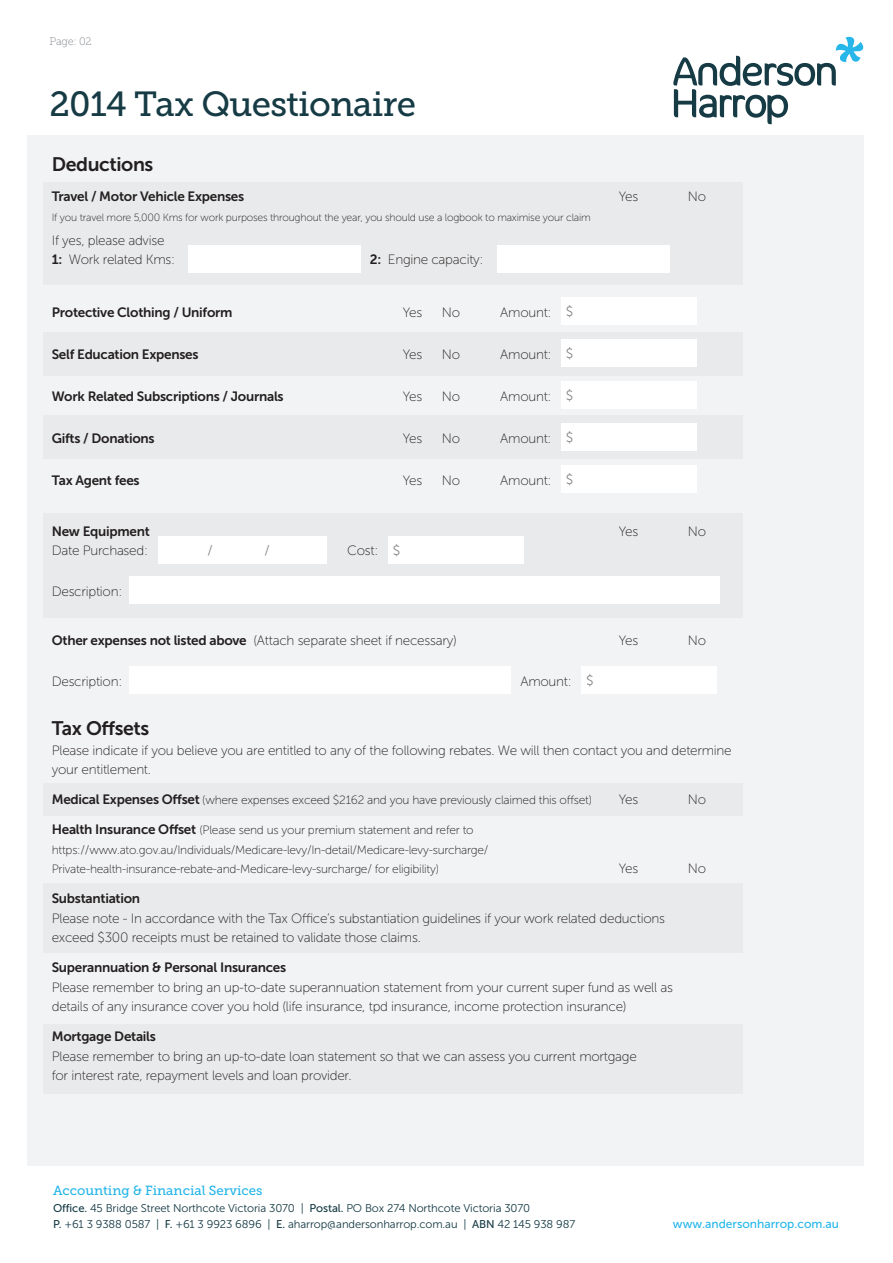
<style>
.page{position:relative;width:893px;height:1263px;background:#fff}
.page>*{position:absolute;margin:0;border:0;box-sizing:border-box;transform-origin:0 0}
.t1{font:34.8px "Museo Slab 500";letter-spacing:-.02em;color:#163b45}
.t2{font:19.5px "Museo Sans 700";letter-spacing:-.02em;color:#231f20}
.t3{font:13.5px/19.5px "Museo Sans 100";letter-spacing:-.02em;color:#231f20}
.t4{font:13.5px "Museo Sans 700";letter-spacing:-.02em;color:#231f20}
.t5{font:13.5px "Museo Sans 300";color:#808285}
.t6{font:13.2px "Museo Slab 500";color:#26b6ea}
.t7{font:12px/19.5px "Museo Sans 100";letter-spacing:-.02em;color:#231f20}
.t8{font:12px "Museo Sans 500";color:#26b6ea}
.t9{font:11.25px/16.5px "Museo Sans 300";letter-spacing:-.01em;color:#163b45}
.t10{font:10.8px "Museo Slab 100";letter-spacing:-.02em;color:#7c8087}
.t11{font:10.5px "Museo Sans 100";letter-spacing:-.02em;color:#231f20}
.s1{font-family:"Museo Sans 700"}
.s2{font-family:"Museo Sans 300";color:#808285}
.s3{font-family:"Museo Sans 700";font-size:13.5px}
.s4{font-family:"Museo Sans 500"}
</style>
<div class="page">
<div style="left:27px;top:135px;width:836px;height:1030px;background:#f2f3f4"></div>
<div style="left:43px;top:513px;width:700px;height:104px;background:#e9eaeb"></div>
<div style="left:43px;top:183px;width:700px;height:102px;background:#e9eaeb"></div>
<div style="left:43px;top:883px;width:700px;height:69px;background:#e9eaeb"></div>
<div style="left:43px;top:1024px;width:700px;height:69px;background:#e9eaeb"></div>
<div style="left:43px;top:783px;width:700px;height:33px;background:#e9eaeb"></div>
<div style="left:43px;top:332px;width:700px;height:43px;background:#e9eaeb"></div>
<div style="left:43px;top:416px;width:700px;height:43px;background:#e9eaeb"></div>
<div style="left:188px;top:245px;width:173px;height:28px;background:#fff"></div>
<div style="left:497px;top:245px;width:173px;height:28px;background:#fff"></div>
<div style="left:562px;top:297px;width:135px;height:28px;background:#fff"></div>
<div style="left:562px;top:339px;width:135px;height:28px;background:#fff"></div>
<div style="left:562px;top:381px;width:135px;height:28px;background:#fff"></div>
<div style="left:562px;top:423px;width:135px;height:28px;background:#fff"></div>
<div style="left:562px;top:465px;width:135px;height:28px;background:#fff"></div>
<div style="left:158px;top:536px;width:169px;height:28px;background:#fff"></div>
<div style="left:389px;top:536px;width:135px;height:28px;background:#fff"></div>
<div style="left:129px;top:576px;width:590px;height:28px;background:#fff"></div>
<div style="left:129px;top:666px;width:381px;height:28px;background:#fff"></div>
<div style="left:582px;top:666px;width:135px;height:28px;background:#fff"></div>
<svg style="left:673px;top:37px;width:190px;height:87px"></svg>
<p class="t10" style="left:50px;top:35px;width:44px">Page: 02</p>
<h1 class="t1" style="left:50px;top:84px;width:368px">2014 Tax Questionaire</h1>
<h2 class="t2" style="left:52px;top:154px;width:103px">Deductions</h2>
<p class="t4" style="left:52px;top:189px;width:194px">Travel / Motor Vehicle Expenses</p>
<p class="t3" style="left:619px;top:187px;width:21px">Yes</p>
<p class="t3" style="left:688px;top:187px;width:20px">No</p>
<p class="t11" style="left:52px;top:212px;width:540px">If you travel more 5,000 Kms for work purposes throughout the year, you should use a logbook to maximise your claim</p>
<p class="t3" style="left:52px;top:231px;width:125px">If yes, please advise<br><span class="s1">1:</span> Work related Kms:</p>
<p class="t3" style="left:370px;top:250px;width:115px"><span class="s1">2:</span> Engine capacity:</p>
<p class="t4" style="left:52px;top:305px;width:182px">Protective Clothing / Uniform</p>
<p class="t3" style="left:403px;top:303px;width:21px">Yes</p>
<p class="t3" style="left:442px;top:303px;width:20px">No</p>
<p class="t3" style="left:500px;top:303px;width:75px">Amount: <span class="s2">$</span></p>
<p class="t4" style="left:52px;top:347px;width:148px">Self Education Expenses</p>
<p class="t3" style="left:403px;top:345px;width:21px">Yes</p>
<p class="t3" style="left:442px;top:345px;width:20px">No</p>
<p class="t3" style="left:500px;top:345px;width:75px">Amount: <span class="s2">$</span></p>
<p class="t4" style="left:52px;top:389px;width:233px">Work Related Subscriptions / Journals</p>
<p class="t3" style="left:403px;top:387px;width:21px">Yes</p>
<p class="t3" style="left:442px;top:387px;width:20px">No</p>
<p class="t3" style="left:500px;top:387px;width:75px">Amount: <span class="s2">$</span></p>
<p class="t4" style="left:52px;top:431px;width:104px">Gifts / Donations</p>
<p class="t3" style="left:403px;top:429px;width:21px">Yes</p>
<p class="t3" style="left:442px;top:429px;width:20px">No</p>
<p class="t3" style="left:500px;top:429px;width:75px">Amount: <span class="s2">$</span></p>
<p class="t4" style="left:52px;top:473px;width:89px">Tax Agent fees</p>
<p class="t3" style="left:403px;top:471px;width:21px">Yes</p>
<p class="t3" style="left:442px;top:471px;width:20px">No</p>
<p class="t3" style="left:500px;top:471px;width:75px">Amount: <span class="s2">$</span></p>
<p class="t4" style="left:52px;top:523px;width:100px">New Equipment</p>
<p class="t3" style="left:619px;top:521px;width:21px">Yes</p>
<p class="t3" style="left:688px;top:521px;width:20px">No</p>
<p class="t3" style="left:52px;top:541px;width:98px">Date Purchased:</p>
<p class="t5" style="left:208px;top:543px;width:7px">/</p>
<p class="t5" style="left:265px;top:543px;width:7px">/</p>
<p class="t3" style="left:347px;top:541px;width:55px">Cost: <span class="s2">$</span></p>
<p class="t3" style="left:52px;top:581px;width:72px">Description:</p>
<p class="t3" style="left:52px;top:631px;width:406px"><span class="s1">Other expenses not listed above</span> (Attach separate sheet if necessary)</p>
<p class="t3" style="left:619px;top:631px;width:21px">Yes</p>
<p class="t3" style="left:688px;top:631px;width:20px">No</p>
<p class="t3" style="left:52px;top:671px;width:72px">Description:</p>
<p class="t3" style="left:520px;top:671px;width:75px">Amount: <span class="s2">$</span></p>
<h2 class="t2" style="left:52px;top:718px;width:99px">Tax Offsets</h2>
<p class="t3" style="left:52px;top:740px;width:681px">Please indicate if you believe you are entitled to any of the following rebates. We will then contact you and determine your entitlement.</p>
<p class="t7" style="left:52px;top:790px;width:542px"><span class="s3">Medical Expenses Offset</span> (where expenses exceed $2162 and you have previously claimed this offset)</p>
<p class="t3" style="left:619px;top:790px;width:21px">Yes</p>
<p class="t3" style="left:688px;top:790px;width:20px">No</p>
<p class="t7" style="left:52px;top:820px;width:438px"><span class="s3">Health Insurance Offset</span> (Please send us your premium statement and refer to https://www.ato.gov.au/Individuals/Medicare-levy/In-detail/Medicare-levy-surcharge/<br>Private-health-insurance-rebate-and-Medicare-levy-surcharge/ for eligibility)</p>
<p class="t3" style="left:619px;top:859px;width:21px">Yes</p>
<p class="t3" style="left:688px;top:859px;width:20px">No</p>
<p class="t4" style="left:52px;top:891px;width:90px">Substantiation</p>
<p class="t3" style="left:52px;top:908px;width:615px">Please note - In accordance with the Tax Office’s substantiation guidelines if your work related deductions exceed $300 receipts must be retained to validate those claims.</p>
<p class="t4" style="left:52px;top:960px;width:236px">Superannuation &amp; Personal Insurances</p>
<p class="t3" style="left:52px;top:977px;width:623px">Please remember to bring an up-to-date superannuation statement from your current super fund as well as details of any insurance cover you hold (life insurance, tpd insurance, income protection insurance)</p>
<p class="t4" style="left:52px;top:1029px;width:106px">Mortgage Details</p>
<p class="t3" style="left:52px;top:1046px;width:587px">Please remember to bring an up-to-date loan statement so that we can assess you current mortgage for interest rate, repayment levels and loan provider.</p>
<p class="t6" style="left:53px;top:1183px;width:211px">Accounting &amp; Financial Services</p>
<p class="t9" style="left:53px;top:1199px;width:524px"><span class="s4">Office.</span> 45 Bridge Street Northcote Victoria 3070 | <span class="s4">Postal.</span> PO Box 274 Northcote Victoria 3070<br><span class="s4">P.</span> +61 3 9388 0587 | <span class="s4">F.</span> +61 3 9923 6896 | <span class="s4">E.</span> aharrop@andersonharrop.com.au | <span class="s4">ABN</span> 42 145 938 987</p>
<p class="t8" style="left:673px;top:1217px;width:168px">www.andersonharrop.com.au</p>
</div>
